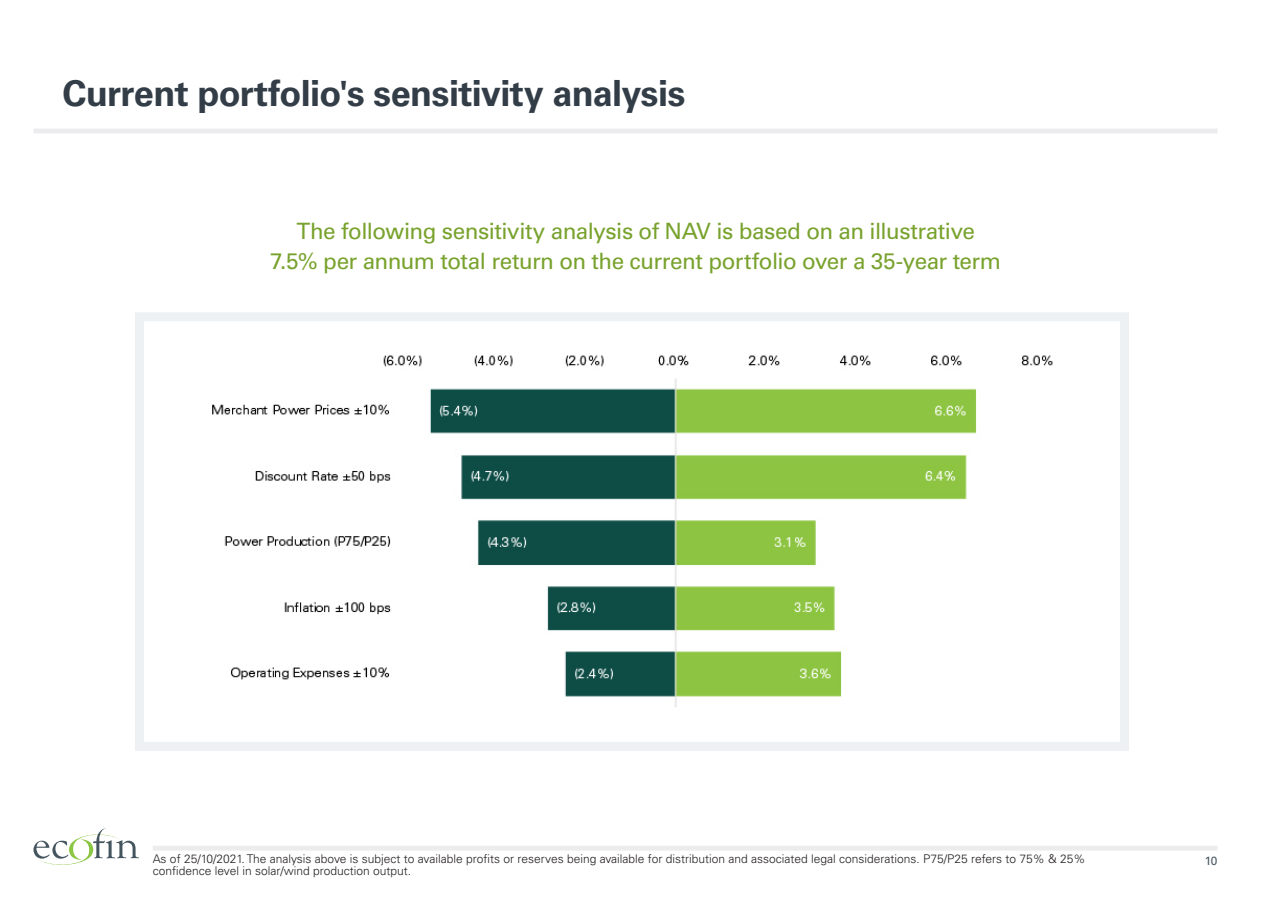
<style>
.page{position:relative;width:1264px;height:897px;background:#fff}
.page>*{position:absolute;margin:0;border:0;box-sizing:border-box;transform-origin:0 0}
.t1{font:700 36px "Univers LT Std";letter-spacing:-.02em;color:#323d47}
.LARGE_BULLET{font:22.5px/30px "Univers LT Std";letter-spacing:-.025em;color:#78a22d;text-align:center}
.t2{font:300 12px/12px "Univers LT Std";color:#231f20}
.t3{font:12px "Univers LT Std";color:#45555f}
</style>
<div class="page">
<hr style="left:33px;top:129px;width:1184px;height:4px;background:#ececee">
<div style="left:153px;top:845px;width:1064px;height:5px;background:#ececee"></div>
<svg style="left:33px;top:828px;width:106px;height:37px"></svg>
<div style="left:135px;top:312px;width:994px;height:438px;border:9px solid #edf1f3"></div>
<img style="left:212px;top:355px;width:841px;height:352px">
<p class="t1" style="left:63px;top:73px;width:624px">Current portfolio's sensitivity analysis</p>
<p class="LARGE_BULLET" style="left:270px;top:216px;width:732px">The following sensitivity analysis of NAV is based on an illustrative<br>7.5% per annum total return on the current portfolio over a 35-year term</p>
<p class="t2" style="left:153px;top:852px;width:934px">As of 25/10/2021. The analysis above is subject to available profits or reserves being available for distribution and associated legal considerations. P75/P25 refers to 75% &amp; 25% confidence level in solar/wind production output.</p>
<p class="t3" style="left:1205px;top:853px;width:14px">10</p>
</div>
